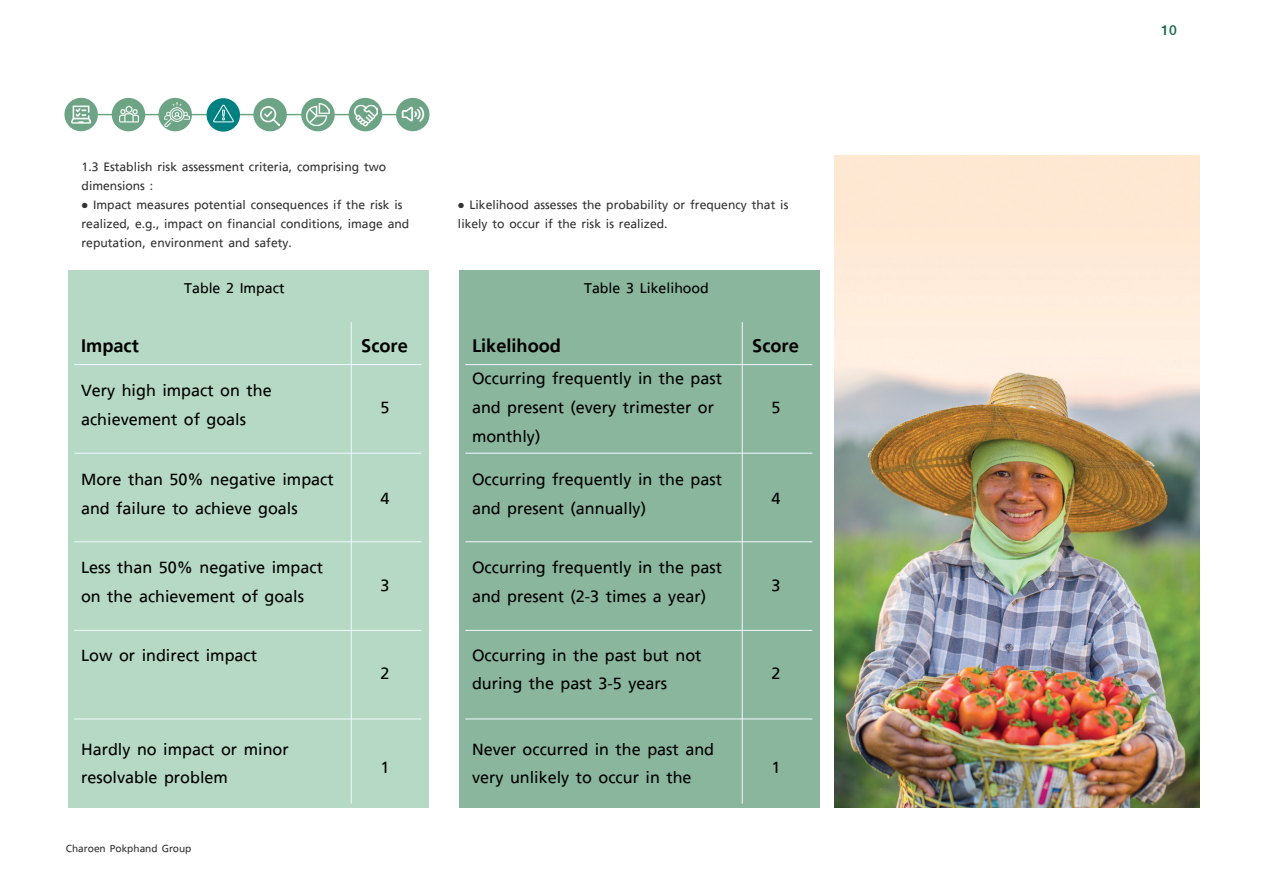
<style>
.page{position:relative;width:1263px;height:893px;background:#fff}
.page>*{position:absolute;margin:0;border:0;box-sizing:border-box;transform-origin:0 0}
.t1{font:700 27px "True";color:#000}
.t2{font:500 24px/28.8px "True";color:#000}
.t3{font:500 21px "True";color:#000}
.t4{font:21px "True Text B Bold";color:#126942}
.t5{font:500 18px/19px "True";color:#333}
.t6{font:500 15px "True";color:#333}
</style>
<div class="page">
<div style="left:459px;top:271px;width:361px;height:537px;background:#89b69d"></div>
<hr style="left:465px;top:719px;width:347px;height:1px;background:#f1f8ff">
<hr style="left:465px;top:630px;width:347px;height:1px;background:#f1f8ff">
<hr style="left:465px;top:541px;width:347px;height:1px;background:#f1f8ff">
<hr style="left:465px;top:453px;width:347px;height:1px;background:#f1f8ff">
<hr style="left:465px;top:364px;width:347px;height:1px;background:#f1f8ff">
<hr style="left:742px;top:322px;width:1px;height:482px;background:#f1f8ff">
<div style="left:68px;top:271px;width:361px;height:537px;background:#b5d9c4"></div>
<hr style="left:74px;top:719px;width:347px;height:1px;background:#f1f8ff">
<hr style="left:74px;top:630px;width:347px;height:1px;background:#f1f8ff">
<hr style="left:74px;top:541px;width:347px;height:1px;background:#f1f8ff">
<hr style="left:74px;top:453px;width:347px;height:1px;background:#f1f8ff">
<hr style="left:74px;top:364px;width:347px;height:1px;background:#f1f8ff">
<hr style="left:351px;top:322px;width:1px;height:482px;background:#f1f8ff">
<img style="left:834px;top:155px;width:365px;height:653px">
<hr style="left:98px;top:114px;width:298px;height:1px;background:#6ca485">
<div style="left:112px;top:98px;width:33px;height:33px;background:#6ca485;border-radius:50%"></div>
<div style="left:64px;top:98px;width:34px;height:33px;background:#6ca485;border-radius:50%"></div>
<div style="left:158px;top:98px;width:34px;height:33px;background:#6ca485;border-radius:50%"></div>
<div style="left:207px;top:98px;width:33px;height:34px;background:#008080;border-radius:50%"></div>
<div style="left:253px;top:98px;width:34px;height:33px;background:#6ca485;border-radius:50%"></div>
<div style="left:301px;top:98px;width:34px;height:33px;background:#6ca485;border-radius:50%"></div>
<div style="left:349px;top:98px;width:33px;height:33px;background:#6ca485;border-radius:50%"></div>
<div style="left:396px;top:98px;width:33px;height:33px;background:#6ca485;border-radius:50%"></div>
<img style="left:211px;top:102px;width:24px;height:21px">
<img style="left:401px;top:102px;width:24px;height:20px">
<img style="left:307px;top:103px;width:22px;height:23px">
<img style="left:355px;top:105px;width:22px;height:22px">
<img style="left:261px;top:107px;width:19px;height:19px">
<img style="left:164px;top:102px;width:25px;height:25px">
<img style="left:119px;top:105px;width:19px;height:18px">
<img style="left:72px;top:105px;width:19px;height:19px">
<p class="t5" style="left:82px;top:157px;width:306px">1.3 Establish risk assessment criteria, comprising two dimensions :</p>
<p class="t5" style="left:82px;top:195px;width:329px">• Impact measures potential consequences if the risk is realized, e.g., impact on financial conditions, image and reputation, environment and safety.</p>
<p class="t5" style="left:458px;top:195px;width:332px">• Likelihood assesses the probability or frequency that is likely to occur if the risk is realized.</p>
<p class="t3" style="left:584px;top:277px;width:126px">Table 3 Likelihood</p>
<p class="t3" style="left:184px;top:277px;width:102px">Table 2 Impact</p>
<p class="t1" style="left:81px;top:331px;width:59px">Impact</p>
<p class="t1" style="left:361px;top:331px;width:48px">Score</p>
<p class="t2" style="left:81px;top:376px;width:192px">Very high impact on the achievement of goals</p>
<p class="t2" style="left:381px;top:393px;width:11px">5</p>
<p class="t1" style="left:472px;top:331px;width:91px">Likelihood</p>
<p class="t1" style="left:752px;top:331px;width:48px">Score</p>
<p class="t2" style="left:472px;top:364px;width:252px">Occurring frequently in the past and present (every trimester or monthly)</p>
<p class="t2" style="left:771px;top:393px;width:10px">5</p>
<p class="t2" style="left:81px;top:465px;width:254px">More than 50% negative impact and failure to achieve goals</p>
<p class="t2" style="left:381px;top:483px;width:11px">4</p>
<p class="t2" style="left:472px;top:465px;width:252px">Occurring frequently in the past and present (annually)</p>
<p class="t2" style="left:771px;top:483px;width:10px">4</p>
<p class="t2" style="left:81px;top:553px;width:243px">Less than 50% negative impact on the achievement of goals</p>
<p class="t2" style="left:381px;top:571px;width:11px">3</p>
<p class="t2" style="left:472px;top:553px;width:252px">Occurring frequently in the past and present (2-3 times a year)</p>
<p class="t2" style="left:771px;top:571px;width:10px">3</p>
<p class="t2" style="left:81px;top:640px;width:178px">Low or indirect impact</p>
<p class="t2" style="left:381px;top:658px;width:11px">2</p>
<p class="t2" style="left:472px;top:640px;width:231px">Occurring in the past but not during the past 3-5 years</p>
<p class="t2" style="left:771px;top:658px;width:10px">2</p>
<p class="t2" style="left:81px;top:734px;width:209px">Hardly no impact or minor resolvable problem</p>
<p class="t2" style="left:381px;top:752px;width:11px">1</p>
<p class="t2" style="left:472px;top:734px;width:244px">Never occurred in the past and very unlikely to occur in the</p>
<p class="t2" style="left:771px;top:752px;width:10px">1</p>
<p class="t6" style="left:66px;top:840px;width:127px">Charoen Pokphand Group</p>
<p class="t4" style="left:1161px;top:17px;width:17px">10</p>
</div>
